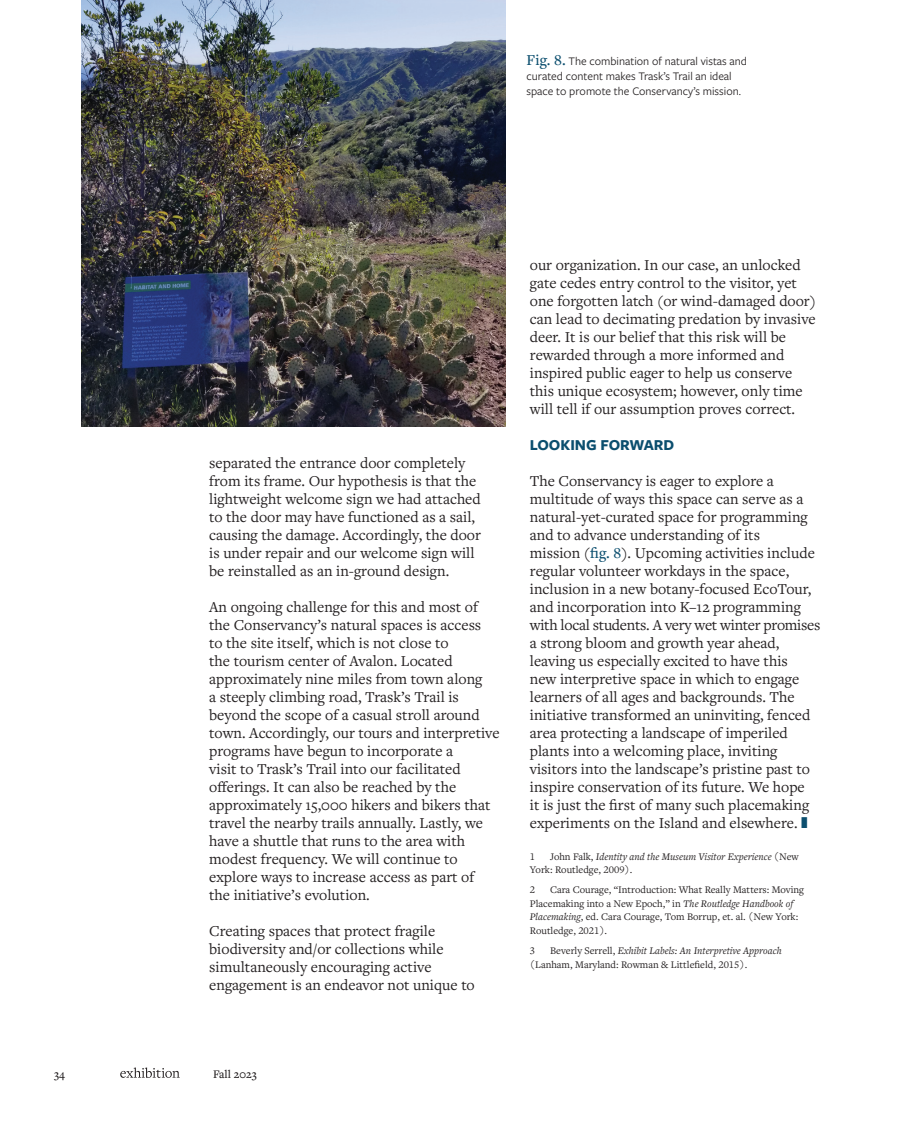
<style>
.page{position:relative;width:918px;height:1134px;background:#fff}
.page>*{position:absolute;margin:0;border:0;box-sizing:border-box;transform-origin:0 0}
.t1{font:15.75px/18px "Freight Text Pro";color:#231f20}
.t2{font:700 15.75px "Freight Sans Pro";color:#0b4e6e}
.t3{font:12px/15px "Freight Sans Pro";color:#231f20}
.t4{font:500 12px "Freight Text Pro";color:#231f20}
.t5{font:10.5px/13.5px "Freight Text Pro";color:#231f20}
.t6{font:italic 10.5px/13.5px "Freight Text Pro";color:#231f20}
.s1{font-family:"Freight Text Pro";font-weight:500;font-size:15.75px;color:#0b4e6e}
.s2{font-weight:500;color:#0b4e6e}
.s3{font-style:normal}
.s4{font-style:italic}
</style>
<div class="page">
<svg style="left:120px;top:1067px;width:60px;height:11px"></svg>
<img style="left:81px;top:0;width:424px;height:427px">
<p class="t3" style="left:526px;top:53px;width:222px"><span class="s1">Fig. 8.</span> The combination of natural vistas and curated content makes Trask’s Trail an ideal space to promote the Conservancy’s mission.</p>
<p class="t1" style="left:209px;top:453px;width:273px">separated the entrance door completely from its frame. Our hypothesis is that the lightweight welcome sign we had attached to the door may have functioned as a sail, causing the damage. Accordingly, the door is under repair and our welcome sign will be reinstalled as an in-ground design.</p>
<p class="t1" style="left:209px;top:597px;width:292px">An ongoing challenge for this and most of the Conservancy’s natural spaces is access<br>to the site itself, which is not close to<br>the tourism center of Avalon. Located approximately nine miles from town along<br>a steeply climbing road, Trask’s Trail is beyond the scope of a casual stroll around town. Accordingly, our tours and interpretive programs have begun to incorporate a<br>visit to Trask’s Trail into our facilitated offerings. It can also be reached by the approximately 15,000 hikers and bikers that travel the nearby trails annually. Lastly, we have a shuttle that runs to the area with modest frequency. We will continue to explore ways to increase access as part of<br>the initiative’s evolution.</p>
<p class="t1" style="left:209px;top:921px;width:267px">Creating spaces that protect fragile biodiversity and/or collections while simultaneously encouraging active engagement is an endeavor not unique to</p>
<p class="t4" style="left:54px;top:1066px;width:12px">34</p>
<p class="t4" style="left:213px;top:1066px;width:45px">Fall 2023</p>
<p class="t1" style="left:530px;top:255px;width:288px">our organization. In our case, an unlocked gate cedes entry control to the visitor, yet one forgotten latch (or wind-damaged door) can lead to decimating predation by invasive deer. It is our belief that this risk will be rewarded through a more informed and inspired public eager to help us conserve this unique ecosystem; however, only time will tell if our assumption proves correct.</p>
<p class="t2" style="left:530px;top:434px;width:146px">LOOKING FORWARD</p>
<p class="t1" style="left:530px;top:471px;width:292px">The Conservancy is eager to explore a multitude of ways this space can serve as a natural-yet-curated space for programming and to advance understanding of its<br>mission (<span class="s2">fig. 8</span>). Upcoming activities include regular volunteer workdays in the space, inclusion in a new botany-focused EcoTour, and incorporation into K–12 programming with local students. A very wet winter promises a strong bloom and growth year ahead, leaving us especially excited to have this<br>new interpretive space in which to engage learners of all ages and backgrounds. The initiative transformed an uninviting, fenced area protecting a landscape of imperiled plants into a welcoming place, inviting visitors into the landscape’s pristine past to inspire conservation of its future. We hope<br>it is just the first of many such placemaking experiments on the Island and elsewhere.</p>
<p class="t5" style="left:530px;top:849px;width:7px">1</p>
<p class="t6" style="left:530px;top:849px;width:270px;text-indent:20px"><span class="s3">John Falk,</span> Identity and the Museum Visitor Experience <span class="s3">(New<br>York: Routledge, 2009).</span></p>
<p class="t5" style="left:530px;top:883px;width:7px">2</p>
<p class="t5" style="left:530px;top:883px;width:276px;text-indent:20px">Cara Courage, “Introduction: What Really Matters: Moving Placemaking into a New Epoch,” in <span class="s4">The Routledge Handbook of Placemaking</span>, ed. Cara Courage, Tom Borrup, et. al. (New York:<br>Routledge, 2021).</p>
<p class="t5" style="left:530px;top:944px;width:7px">3</p>
<p class="t5" style="left:530px;top:944px;width:254px;text-indent:20px">Beverly Serrell, <span class="s4">Exhibit Labels: An Interpretive Approach </span>(Lanham, Maryland: Rowman &amp; Littlefield, 2015).</p>
</div>
